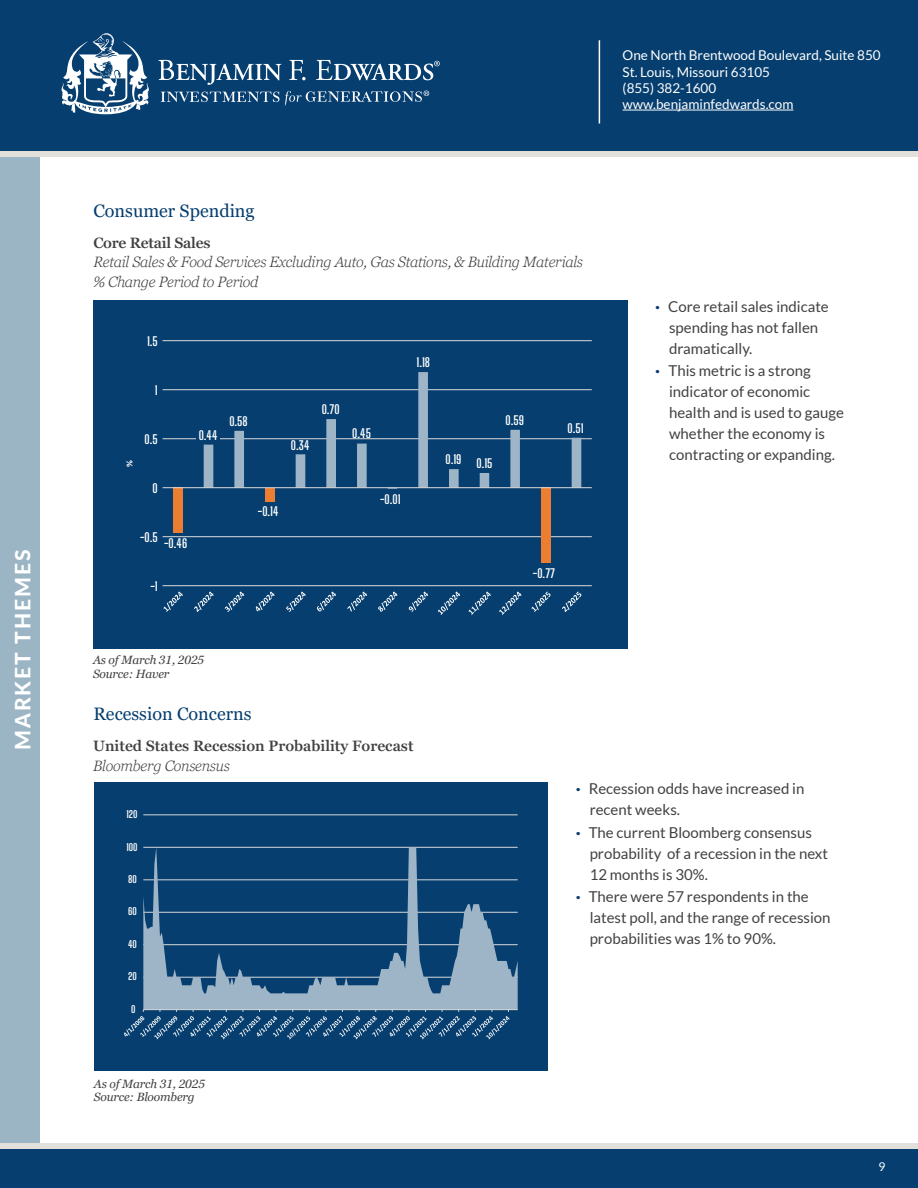
<style>
.page{position:relative;width:918px;height:1188px;background:#fff}
.page>*{position:absolute;margin:0;border:0;box-sizing:border-box;transform-origin:0 0}
.t1{font:800 21px "Lato";letter-spacing:.1em;color:#fff}
.t2{font:18px "Georgia Pro";color:#063e6f}
.t3{font:15px/21px "Lato";color:#414042}
.t4{font:italic 300 15px/19.5px "Georgia Pro";letter-spacing:-.015em;color:#414042}
.t5{font:600 15px "Georgia Pro";color:#414042}
.t6{font:13.5px/16.2px "Lato";color:#fff}
.t7{font:700 12.3px "Big Shoulders Display";color:#fff}
.t8{font:italic 12px/13.5px "Georgia Pro";letter-spacing:-.015em;color:#414042}
.t9{font:12px "Lato";color:#fff}
.t10{font:700 9.9px "Big Shoulders Display";color:#fff}
.t11{font:700 9.15px "Calibri";color:#fff}
.s1{font-weight:900;color:#063e6f}
</style>
<div class="page">
<div style="left:93px;top:300px;width:534px;height:348px;background:#063e6f"></div>
<hr style="left:163px;top:585px;width:429px;height:1px;background:#d9d9d9">
<hr style="left:163px;top:536px;width:429px;height:1px;background:#d9d9d9">
<hr style="left:163px;top:438px;width:429px;height:1px;background:#d9d9d9">
<hr style="left:163px;top:389px;width:429px;height:1px;background:#d9d9d9">
<hr style="left:163px;top:340px;width:429px;height:1px;background:#d9d9d9">
<div style="left:173px;top:488px;width:10px;height:45px;background:#ed7d31"></div>
<div style="left:265px;top:488px;width:10px;height:13px;background:#ed7d31"></div>
<div style="left:541px;top:488px;width:10px;height:75px;background:#ed7d31"></div>
<svg style="left:204px;top:372px;width:377px;height:117px"></svg>
<hr style="left:163px;top:487px;width:429px;height:1px;background:#d9d9d9">
<svg style="left:164px;top:592px;width:19px;height:20px"></svg>
<svg style="left:194px;top:592px;width:20px;height:20px"></svg>
<svg style="left:225px;top:592px;width:19px;height:20px"></svg>
<svg style="left:256px;top:592px;width:19px;height:19px"></svg>
<svg style="left:286px;top:592px;width:20px;height:20px"></svg>
<svg style="left:317px;top:592px;width:19px;height:19px"></svg>
<svg style="left:347px;top:592px;width:20px;height:20px"></svg>
<svg style="left:378px;top:592px;width:20px;height:20px"></svg>
<svg style="left:409px;top:592px;width:19px;height:20px"></svg>
<svg style="left:438px;top:592px;width:22px;height:23px"></svg>
<svg style="left:469px;top:592px;width:22px;height:23px"></svg>
<svg style="left:499px;top:592px;width:22px;height:23px"></svg>
<svg style="left:532px;top:592px;width:19px;height:20px"></svg>
<svg style="left:562px;top:592px;width:19px;height:20px"></svg>
<hr style="left:196px;top:437px;width:23px;height:4px;background:#063e6f">
<div style="left:0;top:155px;width:40px;height:993px;background:#9bb5c4"></div>
<div style="left:0;top:0;width:918px;height:151px;background:#063e6f"></div>
<hr style="left:623px;top:110px;width:170px;height:1px;background:#fff">
<hr style="left:599px;top:40px;width:1px;height:83px;background:#fff">
<div style="left:0;top:1148px;width:918px;height:40px;background:#063e6f"></div>
<div style="left:0;top:1144px;width:918px;height:5px;background:#e1e0db"></div>
<div style="left:0;top:151px;width:918px;height:5px;background:#e1e0db"></div>
<svg style="left:62px;top:33px;width:87px;height:81px"></svg>
<svg style="left:161px;top:92px;width:118px;height:10px"></svg>
<svg style="left:158px;top:60px;width:123px;height:25px"></svg>
<svg style="left:289px;top:60px;width:17px;height:20px"></svg>
<svg style="left:316px;top:60px;width:124px;height:20px"></svg>
<svg style="left:285px;top:91px;width:144px;height:15px"></svg>
<div style="left:95px;top:782px;width:453px;height:289px;background:#063e6f"></div>
<hr style="left:143px;top:815px;width:375px;height:1px;background:#d9d9d9">
<svg style="left:143px;top:847px;width:375px;height:162px"></svg>
<hr style="left:143px;top:1009px;width:375px;height:1px;background:#d9d9d9">
<svg style="left:124px;top:1010px;width:386px;height:29px"></svg>
<h1 class="t1" style="left:7px;top:750px;width:203px;rotate:-90deg">MARKET THEMES</h1>
<p class="t2" style="left:93px;top:200px;width:163px">Consumer Spending</p>
<p class="t5" style="left:93px;top:234px;width:119px">Core Retail Sales</p>
<p class="t4" style="left:93px;top:253px;width:491px">Retail Sales &amp; Food Services Excluding Auto, Gas Stations, &amp; Building Materials % Change Period to Period</p>
<p class="t7" style="left:147px;top:332px;width:12px">1.5</p>
<p class="t7" style="left:155px;top:381px;width:4px">1</p>
<p class="t11" style="left:123px;top:467px;width:8px;rotate:-90deg">%</p>
<p class="t7" style="left:145px;top:430px;width:15px">0.5</p>
<p class="t7" style="left:153px;top:479px;width:7px">0</p>
<p class="t7" style="left:199px;top:427px;width:20px">0.44</p>
<p class="t7" style="left:140px;top:528px;width:19px">-0.5</p>
<p class="t7" style="left:164px;top:535px;width:25px">-0.46</p>
<p class="t7" style="left:229px;top:413px;width:20px">0.58</p>
<p class="t7" style="left:258px;top:503px;width:22px">-0.14</p>
<p class="t7" style="left:150px;top:577px;width:9px">-1</p>
<p class="t7" style="left:291px;top:437px;width:20px">0.34</p>
<p class="t7" style="left:322px;top:401px;width:19px">0.70</p>
<p class="t7" style="left:352px;top:425px;width:20px">0.45</p>
<p class="t7" style="left:380px;top:491px;width:22px">-0.01</p>
<p class="t7" style="left:417px;top:354px;width:15px">1.18</p>
<p class="t7" style="left:446px;top:453px;width:49px">0.19 0.15</p>
<p class="t7" style="left:505px;top:412px;width:20px">0.59</p>
<p class="t7" style="left:568px;top:420px;width:18px">0.51</p>
<p class="t7" style="left:533px;top:565px;width:24px">-0.77</p>
<p class="t8" style="left:93px;top:654px;width:113px">As of March 31, 2025<br>Source: Haver</p>
<p class="t2" style="left:93px;top:703px;width:160px">Recession Concerns</p>
<p class="t5" style="left:93px;top:737px;width:322px">United States Recession Probability Forecast</p>
<p class="t4" style="left:93px;top:756px;width:138px">Bloomberg Consensus</p>
<p class="t6" style="left:623px;top:47px;width:260px">One North Brentwood Boulevard, Suite 850<br>St. Louis, Missouri 63105<br>(855) 382-1600 www.benjaminfedwards.com</p>
<p class="t3" style="left:669px;top:296px;width:161px;text-indent:-14px"><span class="s1">·</span> Core retail sales indicate spending has not fallen dramatically.</p>
<p class="t3" style="left:669px;top:360px;width:176px;text-indent:-14px"><span class="s1">·</span> This metric is a strong indicator of economic health and is used to gauge whether the economy is contracting or expanding.</p>
<p class="t10" style="left:127px;top:808px;width:13px">120</p>
<p class="t10" style="left:127px;top:840px;width:13px">100</p>
<p class="t10" style="left:128px;top:872px;width:10px">80</p>
<p class="t10" style="left:128px;top:905px;width:10px">60</p>
<p class="t10" style="left:128px;top:937px;width:11px">40</p>
<p class="t10" style="left:128px;top:970px;width:10px">20</p>
<p class="t10" style="left:131px;top:1002px;width:6px">0</p>
<p class="t8" style="left:94px;top:1077px;width:113px">As of March 31, 2025<br>Source: Bloomberg</p>
<p class="t3" style="left:590px;top:778px;width:216px;text-indent:-14px"><span class="s1">·</span> Recession odds have increased in recent weeks.</p>
<p class="t3" style="left:590px;top:822px;width:240px;text-indent:-14px"><span class="s1">·</span> The current Bloomberg consensus probability of a recession in the next<br>12 months is 30%.</p>
<p class="t3" style="left:590px;top:886px;width:242px;text-indent:-14px"><span class="s1">·</span> There were 57 respondents in the latest poll, and the range of recession probabilities was 1% to 90%.</p>
<p class="t9" style="left:879px;top:1160px;width:8px">9</p>
</div>
